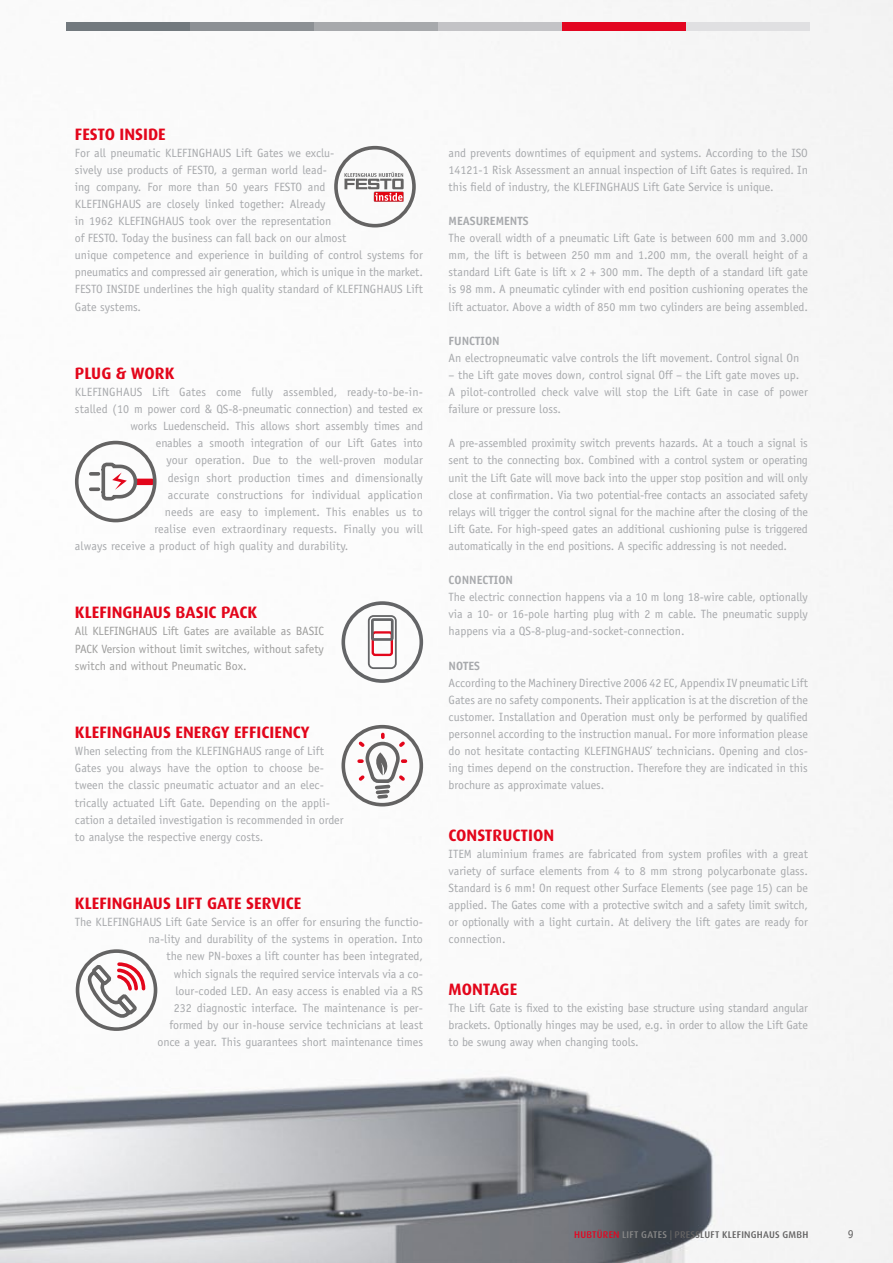
<style>
.page{position:relative;width:893px;height:1263px;background:#fff}
.page>*{position:absolute;margin:0;border:0;box-sizing:border-box;transform-origin:0 0}
.t1{font:700 16.5px "Dax";color:#e3061b}
.t2{font:12px/17.1px "Officina Sans Std";color:#a7a9ac;text-align:justify}
.t3{font:12px/17.1px "Officina Sans Std";color:#9d9d9c;text-align:justify}
.t4{font:700 12px "Officina Sans Std";color:#a7a9ac}
.t5{font:12px "Officina Sans Std";color:#646363}
.t6{font:500 9.75px "Dax";letter-spacing:.025em;color:#646363}
.s1{color:#e30621}
.s2{color:#878787}
</style>
<div class="page">
<img style="left:0;top:0;width:893px;height:1263px">
<svg style="left:85px;top:960px;width:62px;height:57px"></svg>
<div style="left:76px;top:949px;width:81px;height:82px;border:4px solid #646363;border-radius:50%"></div>
<svg style="left:355px;top:734px;width:53px;height:67px"></svg>
<div style="left:341px;top:725px;width:82px;height:81px;border:4px solid #646363;border-radius:50%"></div>
<svg style="left:344px;top:172px;width:60px;height:30px"></svg>
<div style="left:334px;top:146px;width:82px;height:81px;border:4px solid #646363;border-radius:50%"></div>
<svg style="left:341px;top:601px;width:82px;height:82px"></svg>
<div style="left:372px;top:631px;width:21px;height:25px;border:2px solid #e3061b;border-radius:2px"></div>
<div style="left:371px;top:618px;width:23px;height:23px;border:3px solid #646567"></div>
<div style="left:368px;top:615px;width:29px;height:54px;border:2px solid #646567;border-radius:5px"></div>
<div style="left:137px;top:479px;width:15px;height:6px;background:#e3061b"></div>
<svg style="left:91px;top:461px;width:48px;height:41px"></svg>
<div style="left:75px;top:441px;width:82px;height:81px;border:4px solid #646363;border-radius:50%"></div>
<div style="left:66px;top:22px;width:124px;height:9px;background:#72797e"></div>
<div style="left:190px;top:22px;width:124px;height:9px;background:#8c9094"></div>
<div style="left:314px;top:22px;width:124px;height:9px;background:#a7a9ac"></div>
<div style="left:438px;top:22px;width:124px;height:9px;background:#c3c3c6"></div>
<div style="left:562px;top:22px;width:124px;height:9px;background:#e30621"></div>
<div style="left:686px;top:22px;width:124px;height:9px;background:#e0e0e2"></div>
<h1 class="t1" style="left:75px;top:124px;width:92px">FESTO INSIDE</h1>
<p class="t2" style="left:75px;top:144px;width:350px;text-align:left">For all pneumatic KLEFINGHAUS Lift Gates we exclu-<br>sively use products of FESTO, a german world lead-<br>ing company. For more than 50 years FESTO and<br>KLEFINGHAUS are closely linked together: Already<br>in 1962 KLEFINGHAUS took over the representation<br>of FESTO. Today the business can fall back on our almost<br>unique competence and experience in building of control systems for pneumatics and compressed air generation, which is unique in the market.<br>FESTO INSIDE underlines the high quality standard of KLEFINGHAUS Lift Gate systems.</p>
<h1 class="t1" style="left:75px;top:364px;width:101px">PLUG &amp; WORK</h1>
<p class="t2" style="left:75px;top:383px;width:349px">KLEFINGHAUS Lift Gates come fully assembled, ready-to-be-in-</p>
<p class="t2" style="left:75px;top:401px;width:349px">stalled (10 m power cord &amp; QS-8-pneumatic connection) and tested ex</p>
<p class="t2" style="left:130px;top:418px;width:294px">works Luedenscheid. This allows short assembly times and</p>
<p class="t2" style="left:156px;top:435px;width:269px">enables a smooth integration of our Lift Gates into</p>
<p class="t2" style="left:166px;top:452px;width:258px">your operation. Due to the well-proven modular</p>
<p class="t2" style="left:168px;top:469px;width:256px">design short production times and dimensionally</p>
<p class="t2" style="left:168px;top:486px;width:257px">accurate constructions for individual application</p>
<p class="t2" style="left:165px;top:503px;width:260px">needs are easy to implement. This enables us to</p>
<p class="t2" style="left:154px;top:520px;width:270px">realise even extraordinary requests. Finally you will</p>
<p class="t2" style="left:75px;top:537px;width:275px">always receive a product of high quality and durability.</p>
<h1 class="t1" style="left:75px;top:603px;width:184px">KLEFINGHAUS BASIC PACK</h1>
<p class="t3" style="left:75px;top:623px;width:250px">All KLEFINGHAUS Lift Gates are available as BASIC PACK Version without limit switches, without safety switch and without Pneumatic Box.</p>
<h1 class="t1" style="left:75px;top:723px;width:236px">KLEFINGHAUS ENERGY EFFICIENCY</h1>
<p class="t2" style="left:75px;top:743px;width:270px;text-align:left">When selecting from the KLEFINGHAUS range of Lift Gates you always have the option to choose be&shy;tween the classic pneumatic actuator and an elec&shy;trically actuated Lift Gate. Depending on the appli&shy;cation a detailed investigation is recommended in order to analyse the respective energy costs.</p>
<h1 class="t1" style="left:75px;top:894px;width:228px">KLEFINGHAUS LIFT GATE SERVICE</h1>
<p class="t2" style="left:75px;top:914px;width:350px;text-align:right">The KLEFINGHAUS Lift Gate Service is an offer for ensuring the functio&shy;na-lity and durability of the systems in operation. Into<br>the new PN-boxes a lift counter has been integrated,<br>which signals the required service intervals via a co-<br>lour-coded LED. An easy access is enabled via a RS<br>232 diagnostic interface. The maintenance is per-<br>formed by our in-house service technicians at least<br>once a year. This guarantees short maintenance times</p>
<p class="t2" style="left:449px;top:144px;width:361px">and prevents downtimes of equipment and systems. According to the ISO 14121-1 Risk Assessment an annual inspection of Lift Gates is required. In this field of industry, the KLEFINGHAUS Lift Gate Service is unique.</p>
<p class="t4" style="left:449px;top:213px;width:81px">MEASUREMENTS</p>
<p class="t2" style="left:449px;top:230px;width:361px">The overall width of a pneumatic Lift Gate is between 600 mm and 3.000 mm, the lift is between 250 mm and 1.200 mm, the overall height of a standard Lift Gate is lift x 2 + 300 mm. The depth of a standard lift gate is 98 mm. A pneumatic cylinder with end position cushioning operates the lift actuator. Above a width of 850 mm two cylinders are being assembled.</p>
<p class="t4" style="left:449px;top:333px;width:53px">FUNCTION</p>
<p class="t2" style="left:449px;top:349px;width:352px">An electropneumatic valve controls the lift movement. Control signal On</p>
<p class="t2" style="left:449px;top:366px;width:361px;text-align:left">– the Lift gate moves down, control signal Off – the Lift gate moves up.<br>A pilot-controlled check valve will stop the Lift Gate in case of power failure or pressure loss.</p>
<p class="t2" style="left:449px;top:435px;width:361px">A pre-assembled proximity switch prevents hazards. At a touch a signal is sent to the connecting box. Combined with a control system or operating unit the Lift Gate will move back into the upper stop position and will only close at confirmation. Via two potential-free contacts an associated safety relays will trigger the control signal for the machine after the closing of the Lift Gate. For high-speed gates an additional cushioning pulse is triggered automatically in the end positions. A specific addressing is not needed.</p>
<p class="t4" style="left:449px;top:573px;width:66px">CONNECTION</p>
<p class="t2" style="left:449px;top:589px;width:361px">The electric connection happens via a 10 m long 18-wire cable, optionally via a 10- or 16-pole harting plug with 2 m cable. The pneumatic supply happens via a QS-8-plug-and-socket-connection.</p>
<p class="t4" style="left:449px;top:658px;width:33px">NOTES</p>
<p class="t2" style="left:449px;top:674px;width:361px">According to the Machinery Directive 2006 42 EC, Appendix IV pneumatic Lift Gates are no safety components. Their application is at the discretion of the customer. Installation and Operation must only be performed by qualified personnel according to the instruction manual. For more information please do not hesitate contacting KLEFINGHAUS’ technicians. Opening and clos&shy;ing times depend on the construction. Therefore they are indicated in this brochure as approximate values.</p>
<h1 class="t1" style="left:449px;top:826px;width:107px">CONSTRUCTION</h1>
<p class="t2" style="left:449px;top:845px;width:361px">ITEM aluminium frames are fabricated from system profiles with a great variety of surface elements from 4 to 8 mm strong polycarbonate glass.<br>Standard is 6 mm! On request other Surface Elements (see page 15) can be applied. The Gates come with a protective switch and a safety limit switch, or optionally with a light curtain. At delivery the lift gates are ready for connection.</p>
<h1 class="t1" style="left:449px;top:979px;width:70px">MONTAGE</h1>
<p class="t2" style="left:449px;top:999px;width:361px">The Lift Gate is fixed to the existing base structure using standard angular brackets. Optionally hinges may be used, e.g. in order to allow the Lift Gate to be swung away when changing tools.</p>
<p class="t6" style="left:574px;top:1229px;width:236px"><span class="s1">HUBTÜREN</span> <span class="s2">LIFT GATES</span> | PRESSLUFT KLEFINGHAUS GMBH</p>
<p class="t5" style="left:848px;top:1227px;width:7px">9</p>
</div>
